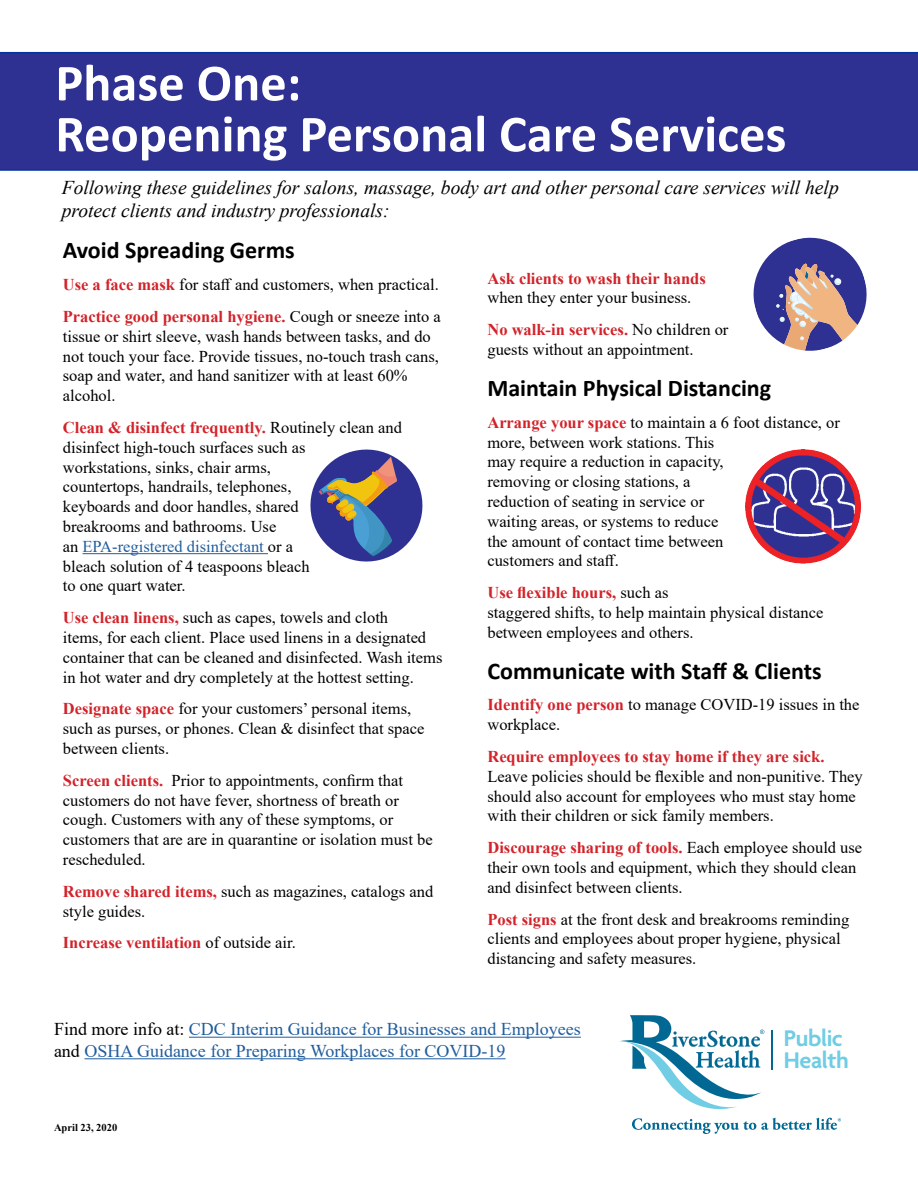
<style>
.page{position:relative;width:918px;height:1188px;background:#fff}
.page>*{position:absolute;margin:0;border:0;box-sizing:border-box;transform-origin:0 0}
.t1{font:700 52.5px/51px "Calibri";color:#fff}
.t2{font:600 24.45px/21.3px "Agenda";letter-spacing:-.02em;color:#70cde3}
.t3{font:700 24px "Calibri";color:#000}
.t4{font:italic 19.5px/23.4px "Times New Roman";color:#000}
.t5{font:18px/21.6px "Times New Roman";color:#215e9e}
.t6{font:16.5px/19.8px "Times New Roman";color:#000}
.t7{font:700 16.5px "Times New Roman";color:#d2232a}
.t8{font:700 10.5px "Times New Roman";color:#000}
.s1{font-weight:700;color:#d2232a}
.s2{color:#215e9e}
.s3{font-weight:400;color:#000}
.s4{color:#000}
</style>
<div class="page">
<div style="left:0;top:52px;width:918px;height:119px;background:#2e3092"></div>
<svg style="left:753px;top:237px;width:114px;height:114px"></svg>
<svg style="left:310px;top:449px;width:113px;height:113px"></svg>
<svg style="left:620px;top:1015px;width:221px;height:119px"></svg>
<hr style="left:83px;top:553px;width:185px;height:1px;background:#215e9e">
<img style="left:745px;top:450px;width:116px;height:114px">
<hr style="left:189px;top:1037px;width:392px;height:1px;background:#215e9e">
<hr style="left:84px;top:1058px;width:422px;height:1px;background:#215e9e">
<h1 class="t1" style="left:55px;top:57px;width:733px">Phase One:<br>Reopening Personal Care Services</h1>
<p class="t4" style="left:62px;top:175px;width:779px">Following these guidelines for salons, massage, body art and other personal care services will help protect clients and industry professionals:</p>
<h3 class="t3" style="left:63px;top:234px;width:234px">Avoid Spreading Germs</h3>
<p class="t6" style="left:63px;top:268px;width:380px;line-height:31.8px"><span class="s1">Use a face mask</span> for staff and customers, when practical.<br><span class="s1">Practice good personal hygiene.</span> Cough or sneeze into a</p>
<p class="t6" style="left:63px;top:326px;width:378px">tissue or shirt sleeve, wash hands between tasks, and do not touch your face. Provide tissues, no-touch trash cans, soap and water, and hand sanitizer with at least 60% alcohol.</p>
<p class="t6" style="left:63px;top:417px;width:341px"><span class="s1">Clean &amp; disinfect frequently.</span> Routinely clean and disinfect high-touch surfaces such as<br>workstations, sinks, chair arms,<br>countertops, handrails, telephones,<br>keyboards and door handles, shared<br>breakrooms and bathrooms. Use<br>an <span class="s2">EPA-registered disinfectant</span> or a<br>bleach solution of 4 teaspoons bleach<br>to one quart water.</p>
<p class="t6" style="left:63px;top:607px;width:381px"><span class="s1">Use clean linens,</span> such as capes, towels and cloth<br>items, for each client. Place used linens in a designated container that can be cleaned and disinfected. Wash items in hot water and dry completely at the hottest setting.</p>
<p class="t6" style="left:63px;top:699px;width:363px"><span class="s1">Designate space</span> for your customers’ personal items, such as purses, or phones. Clean &amp; disinfect that space between clients.</p>
<p class="t6" style="left:63px;top:770px;width:371px"><span class="s1">Screen clients.</span> Prior to appointments, confirm that customers do not have fever, shortness of breath or cough. Customers with any of these symptoms, or customers that are are in quarantine or isolation must be rescheduled.</p>
<p class="t6" style="left:63px;top:881px;width:372px"><span class="s1">Remove shared items,</span> such as magazines, catalogs and style guides.</p>
<p class="t7" style="left:63px;top:931px;width:234px">Increase ventilation <span class="s3">of outside air.</span></p>
<p class="t7" style="left:487px;top:266px;width:220px">Ask clients to wash their hands</p>
<p class="t6" style="left:487px;top:282px;width:243px;line-height:31.8px">when they enter your business.<br><span class="s1">No walk-in services.</span> No children or</p>
<p class="t6" style="left:487px;top:339px;width:208px">guests without an appointment.</p>
<h3 class="t3" style="left:487px;top:371px;width:285px">Maintain Physical Distancing</h3>
<p class="t6" style="left:487px;top:412px;width:354px"><span class="s1">Arrange your space</span> to maintain a 6 foot distance, or more, between work stations. This<br>may require a reduction in capacity,<br>removing or closing stations, a<br>reduction of seating in service or<br>waiting areas, or systems to reduce<br>the amount of contact time between<br>customers and staff.</p>
<p class="t6" style="left:487px;top:582px;width:337px"><span class="s1">Use flexible hours,</span> such as<br>staggered shifts, to help maintain physical distance between employees and others.</p>
<h3 class="t3" style="left:487px;top:654px;width:336px">Communicate with Staff &amp; Clients</h3>
<p class="t6" style="left:487px;top:694px;width:374px"><span class="s1">Identify one person</span> to manage COVID-19 issues in the workplace.</p>
<p class="t7" style="left:487px;top:744px;width:339px">Require employees to stay home if they are sick.</p>
<p class="t6" style="left:487px;top:766px;width:377px">Leave policies should be flexible and non-punitive. They should also account for employees who must stay home with their children or sick family members.</p>
<p class="t6" style="left:487px;top:837px;width:376px"><span class="s1">Discourage sharing of tools.</span> Each employee should use their own tools and equipment, which they should clean and disinfect between clients.</p>
<p class="t6" style="left:487px;top:909px;width:364px"><span class="s1">Post signs</span> at the front desk and breakrooms reminding clients and employees about proper hygiene, physical distancing and safety measures.</p>
<p class="t5" style="left:54px;top:1018px;width:528px"><span class="s4">Find more info at:</span> CDC Interim Guidance for Businesses and Employees <span class="s4">and</span> OSHA Guidance for Preparing Workplaces for COVID-19</p>
<p class="t8" style="left:54px;top:1120px;width:65px">April 23, 2020</p>
<h2 class="t2" style="left:784px;top:1029px;width:66px">Public<br>Health</h2>
</div>
